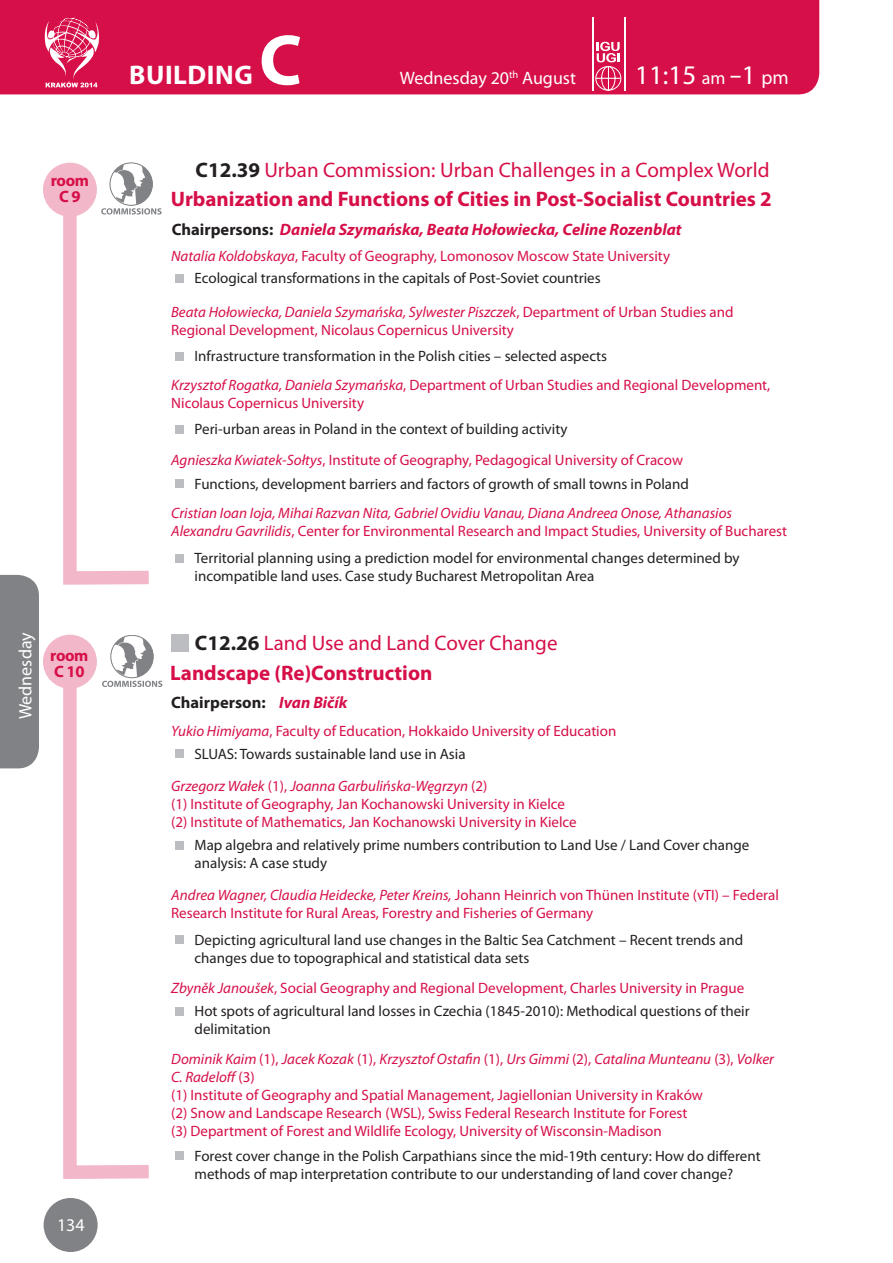
<style>
.page{position:relative;width:893px;height:1263px;background:#fff}
.page>*{position:absolute;margin:0;border:0;box-sizing:border-box;transform-origin:0 0}
.t1{font:700 72px "Myriad Pro";color:#fff}
.t2{font:27px "Myriad Pro";color:#fff}
.t3{font:700 27px "Myriad Pro";color:#fff}
.t4{font:700 21px/29.7px "Myriad Pro";color:#d60f48;text-align:right}
.t5{font:21px/29.7px "Myriad Pro";letter-spacing:-.005em;color:#d60f48}
.t6{font:18px "Myriad Pro";color:#fff}
.t7{font:italic 700 16.5px "Myriad Pro";color:#d60f48}
.t8{font:700 16.5px "Myriad Pro";color:#231f20}
.t9{font:700 16.5px/16.5px "Myriad Pro";letter-spacing:-.025em;color:#d60f48}
.t10{font:15px/18px "Myriad Pro";color:#231f20}
.t11{font:15px/18px "Myriad Pro";color:#d60f48}
.t12{font:italic 15px/18px "Myriad Pro";color:#d60f48}
.s1{font-size:18px}
.s2{font-size:19.5px}
.s3{color:#231f20}
.s4{font-weight:400}
.s5{font-style:normal;color:#231f20}
.s6{font-style:italic;color:#d60f48}
.s7{color:#d60f48}
.s8{font-style:italic}
.s9{font-style:normal}
.s10{font-weight:700;color:#231f20}
.s11{font-weight:700}
</style>
<div class="page">
<div style="left:0;top:0;width:819px;height:94px;background:#d60f48"></div>
<div style="left:44px;top:1198px;width:54px;height:54px;background:#808285;border-radius:50%"></div>
<div style="left:0;top:575px;width:39px;height:193px;background:#808285"></div>
<svg style="left:45px;top:18px;width:54px;height:69px;background:#e04f79"></svg>
<div style="left:43px;top:163px;width:54px;height:54px;background:#f2b7c8;border-radius:50%"></div>
<div style="left:175px;top:274px;width:9px;height:9px;background:#bcbdc0"></div>
<div style="left:175px;top:352px;width:9px;height:9px;background:#bcbdc0"></div>
<div style="left:175px;top:425px;width:9px;height:8px;background:#bcbdc0"></div>
<div style="left:175px;top:480px;width:9px;height:8px;background:#bcbdc0"></div>
<div style="left:175px;top:554px;width:9px;height:9px;background:#bcbdc0"></div>
<div style="left:175px;top:749px;width:9px;height:9px;background:#bcbdc0"></div>
<div style="left:175px;top:841px;width:9px;height:8px;background:#bcbdc0"></div>
<div style="left:175px;top:935px;width:9px;height:9px;background:#bcbdc0"></div>
<div style="left:175px;top:1007px;width:9px;height:8px;background:#bcbdc0"></div>
<div style="left:175px;top:1151px;width:9px;height:9px;background:#bcbdc0"></div>
<svg style="left:63px;top:648px;width:86px;height:531px"></svg>
<div style="left:43px;top:635px;width:54px;height:54px;background:#f2b7c8;border-radius:50%"></div>
<svg style="left:102px;top:635px;width:60px;height:52px"></svg>
<div style="left:171px;top:634px;width:17px;height:17px;background:#bcbdc0"></div>
<svg style="left:595px;top:42px;width:26px;height:49px"></svg>
<hr style="left:592px;top:17px;width:2px;height:74px;background:#fff">
<hr style="left:624px;top:17px;width:1px;height:74px;background:#fff">
<svg style="left:56px;top:163px;width:106px;height:422px"></svg>
<p class="t9" style="left:51px;top:171px;width:40px;text-align:center">room<br>C 9</p>
<p class="t6" style="left:14px;top:719px;width:89px;rotate:-90deg">Wednesday</p>
<p class="t9" style="left:50px;top:646px;width:40px">room<br>C 10</p>
<p class="t6" style="left:57px;top:1214px;width:29px">134</p>
<h2 class="t3" style="left:129px;top:58px;width:15px">buil</h2>
<h2 class="t3" style="left:188px;top:58px;width:35px">ding</h2>
<h1 class="t1" style="left:259px;top:13px;width:44px">C</h1>
<p class="t6" style="left:400px;top:67px;width:178px">Wednesday 20<sup>th</sup> August</p>
<h2 class="t2" style="left:635px;top:58px;width:155px">11:15 <span class="s1">am</span> -1 <span class="s2">pm</span></h2>
<h3 class="t4" style="left:171px;top:154px;width:603px"><span class="s3">C12.39</span> <span class="s4">Urban Commission: Urban Challenges in a Complex World<br></span>Urbanization and Functions of Cities in Post-Socialist Countries 2</h3>
<p class="t7" style="left:172px;top:219px;width:511px"><span class="s5">Chairpersons:</span> Daniela Szymańska, Beata Hołowiecka, Celine Rozenblat</p>
<p class="t10" style="left:195px;top:245px;width:477px;line-height:22.4px;text-indent:-23px"><span class="s6">Natalia Koldobskaya</span><span class="s7">, Faculty of Geography, Lomonosov Moscow State University<br></span>Ecological transformations in the capitals of Post-Soviet countries</p>
<p class="t11" style="left:171px;top:303px;width:564px"><span class="s8">Beata Hołowiecka, Daniela Szymańska, Sylwester Piszczek</span>, Department of Urban Studies and<br>Regional Development, N icolaus Copernicus University</p>
<p class="t10" style="left:171px;top:341px;width:601px;line-height:29.4px;text-indent:23px">Infrastructure transformation in the Polish cities – selected aspects<br><span class="s6">Krzysztof Rogatka, Daniela Szymańska</span><span class="s7">, Department of Urban Studies and Regional Development,</span></p>
<p class="t11" style="left:171px;top:394px;width:194px">N icolaus Copernicus University</p>
<p class="t10" style="left:171px;top:413px;width:513px;line-height:31.2px;text-indent:23px">Peri-urban areas in Poland in the context of building activity<br><span class="s6">Agnieszka Kwiatek-Sołtys</span><span class="s7">, Institute of Geography, Pedagogical University of Cracow</span></p>
<p class="t10" style="left:195px;top:474px;width:496px">Functions, development barriers and factors of growth of small towns in Poland</p>
<p class="t12" style="left:171px;top:504px;width:617px">Cristian Ioan Ioja, Mihai Razvan Nita, Gabriel Ovidiu Vanau, Diana Andreea Onose, Athanasios<br>Alexandru Gavrilidis<span class="s9">, Center for Environmental Research and Impact Studies, University of Bucharest</span></p>
<p class="t10" style="left:195px;top:549px;width:546px">Territorial planning using a prediction model for environmental changes determined by incompatible land uses. Case study Bucharest Metropolitan Area</p>
<h3 class="t5" style="left:170px;top:628px;width:389px;text-indent:25px"><span class="s10">C12.26</span> Land Use and Land Cover Change<br><span class="s11">Landscape (Re)Construction</span></h3>
<p class="t8" style="left:171px;top:691px;width:178px">Chairperson: <span class="s6">Ivan Bičík</span></p>
<p class="t11" style="left:195px;top:720px;width:423px;line-height:22.4px;text-indent:-23px"><span class="s8">Yukio Himiyama</span>, Faculty of Education, Hokkaido University of Education<br><span class="s3">SLUAS: Towards sustainable land use in Asia</span></p>
<p class="t11" style="left:171px;top:776px;width:407px"><span class="s8">Grzegorz Wałek</span> (1), <span class="s8">Joanna Garbulińska-Węgrzyn</span> (2)<br>(1) Institute of Geography, Jan Kochanowski University in Kielce (2) Institute of Mathematics, Jan Kochanowski University in Kielce</p>
<p class="t10" style="left:195px;top:836px;width:556px">Map algebra and relatively prime numbers contribution to Land Use / Land Cover change analysis: A case study</p>
<p class="t11" style="left:171px;top:886px;width:609px"><span class="s8">Andrea Wagner, Claudia Heidecke, Peter Kreins,</span> Johann Heinrich von Thünen Institute (vTI) – Federal<br>Research Institute for Rural Areas, Forestry and Fisheries of Germany</p>
<p class="t10" style="left:195px;top:930px;width:550px">Depicting agricultural land use changes in the Baltic Sea Catchment – Recent trends and changes due to topographical and statistical data sets</p>
<p class="t10" style="left:195px;top:975px;width:557px;line-height:23.4px;text-indent:-23px"><span class="s6">Zbyněk Janoušek</span><span class="s7">, Social Geography and Regional Development, Charles University in Prague<br></span>Hot spots of agricultural land losses in Czechia (1845-2010): Methodical questions of their</p>
<p class="t12" style="left:171px;top:1014px;width:604px;line-height:29.8px;text-indent:23px"><span class="s5">delimitation<br></span>Dominik Kaim <span class="s9">(1),</span> Jacek Kozak <span class="s9">(1),</span> Krzysztof Ostafin <span class="s9">(1),</span> Urs Gimmi <span class="s9">(2),</span> Catalina Munteanu <span class="s9">(3),</span> Volker</p>
<p class="t11" style="left:171px;top:1067px;width:533px"><span class="s8">C. Radeloff</span> (3)<br>(1) Institute of Geography and Spatial Management, Jagiellonian University in Kraków (2) Snow and Landscape Research (WSL), Swiss Federal Research Institute for Forest (3) Department of Forest and Wildlife Ecology, University of Wisconsin-Madison</p>
<p class="t10" style="left:195px;top:1146px;width:568px">Forest cover change in the Polish Carpathians since the mid-19th century: How do different methods of map interpretation contribute to our understanding of land cover change?</p>
</div>
